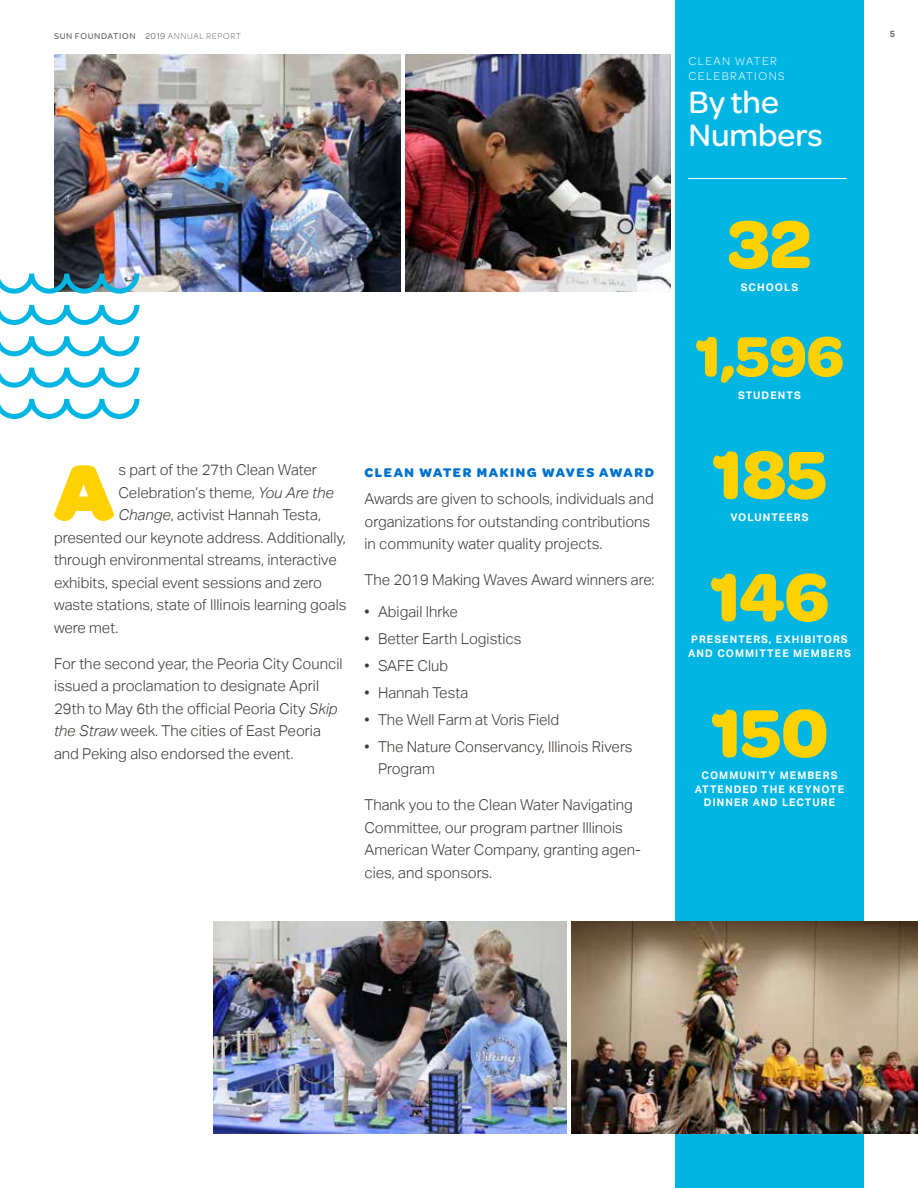
<style>
.page{position:relative;width:918px;height:1188px;background:#fff}
.page>*{position:absolute;margin:0;border:0;box-sizing:border-box;transform-origin:0 0}
.t1{font:900 84.3px "Omnes";color:#ffd100}
.t2{font:700 72px "Omnes";color:#ffd100}
.t3{font:700 60px "Omnes";color:#ffd100}
.t4{font:500 33px/33px "Omnes";color:#fff}
.t5{font:300 15px/22.5px "Aktiv Grotesk";color:#3d3935}
.t6{font:700 13.5px "Omnes";letter-spacing:.12em;color:#0072ce}
.t7{font:300 12px/15px "Omnes";letter-spacing:.12em;color:#fff}
.t8{font:700 10.5px/13.5px "Aktiv Grotesk";letter-spacing:.1em;color:#fff}
.t9{font:500 9px "Omnes";letter-spacing:.07em;color:#3d3935}
.t10{font:700 9px "Aktiv Grotesk";color:#3d3935}
.s1{font-weight:400}
.s2{font-weight:300}
.s3{font-style:italic}
</style>
<div class="page">
<div style="left:675px;top:0;width:189px;height:1188px;background:#00b5e2"></div>
<img style="left:572px;top:922px;width:346px;height:212px">
<img style="left:214px;top:922px;width:353px;height:212px">
<img style="left:54px;top:54px;width:347px;height:238px">
<img style="left:405px;top:54px;width:265px;height:238px">
<hr style="left:688px;top:178px;width:158px;height:1px;background:#fff">
<svg style="left:0;top:274px;width:139px;height:20px"></svg>
<svg style="left:0;top:305px;width:140px;height:20px"></svg>
<svg style="left:0;top:336px;width:140px;height:20px"></svg>
<svg style="left:0;top:368px;width:140px;height:20px"></svg>
<svg style="left:0;top:399px;width:140px;height:20px"></svg>
<p class="t9" style="left:54px;top:29px;width:189px">SUN FOUNDATION <span class="s1">2019</span> <span class="s2">ANNUAL REPORT</span></p>
<p class="t10" style="left:890px;top:28px;width:7px">5</p>
<p class="t7" style="left:689px;top:53px;width:98px">CLEAN WATER<br>CELEBRATIONS</p>
<h3 class="t4" style="left:688px;top:84px;width:136px">By the<br>Numbers</h3>
<h2 class="t2" style="left:728px;top:193px;width:85px">32</h2>
<p class="t8" style="left:741px;top:280px;width:59px">SCHOOLS</p>
<h1 class="t1" style="left:54px;top:431px;width:62px">A</h1>
<p class="t5" style="left:118px;top:459px;width:200px">s part of the 27th Clean Water</p>
<p class="t5" style="left:118px;top:481px;width:217px">Celebration’s theme, <span class="s3">You Are the</span></p>
<p class="t5" style="left:118px;top:504px;width:204px"><span class="s3">Change</span>, activist Hannah Testa,</p>
<p class="t5" style="left:54px;top:526px;width:293px">presented our keynote address. Additionally,</p>
<p class="t5" style="left:54px;top:549px;width:284px">through environmental streams, interactive</p>
<p class="t5" style="left:54px;top:571px;width:270px">exhibits, special event sessions and zero</p>
<p class="t5" style="left:54px;top:594px;width:294px">waste stations, state of Illinois learning goals</p>
<p class="t5" style="left:54px;top:616px;width:66px">were met.</p>
<p class="t5" style="left:54px;top:652px;width:290px">For the second year, the Peoria City Council issued a proclamation to designate April 29th to May 6th the official Peoria City <span class="s3">Skip the Straw</span> week. The cities of East Peoria and Peking also endorsed the event.</p>
<p class="t6" style="left:365px;top:463px;width:291px">CLEAN WATER MAKING WAVES AWARD</p>
<p class="t5" style="left:364px;top:488px;width:291px">Awards are given to schools, individuals and organizations for outstanding contributions in community water quality projects.</p>
<p class="t5" style="left:364px;top:569px;width:292px">The 2019 Making Waves Award winners are:</p>
<p class="t5" style="left:364px;top:600px;width:95px">• Abigail Ihrke</p>
<p class="t5" style="left:364px;top:627px;width:158px">• Better Earth Logistics</p>
<p class="t5" style="left:364px;top:654px;width:85px">• SAFE Club</p>
<p class="t5" style="left:364px;top:681px;width:105px">• Hannah Testa</p>
<p class="t5" style="left:364px;top:708px;width:196px">• The Well Farm at Voris Field</p>
<p class="t5" style="left:378px;top:735px;width:256px;text-indent:-14px">• The Nature Conservancy, Illinois Rivers<br>Program</p>
<p class="t5" style="left:364px;top:794px;width:278px">Thank you to the Clean Water Navigating Committee, our program partner Illinois American Water Company, granting agen&shy;cies, and sponsors.</p>
<h3 class="t3" style="left:695px;top:314px;width:150px">1,596</h3>
<p class="t8" style="left:738px;top:388px;width:64px">STUDENTS</p>
<h2 class="t2" style="left:712px;top:424px;width:117px">185</h2>
<p class="t8" style="left:730px;top:511px;width:80px">VOLUNTEERS</p>
<h2 class="t2" style="left:710px;top:546px;width:121px">146</h2>
<p class="t8" style="left:688px;top:633px;width:164px">PRESENTERS, EXHIBITORS<br>AND COMMITTEE MEMBERS</p>
<h2 class="t2" style="left:711px;top:682px;width:119px">150</h2>
<p class="t8" style="left:695px;top:783px;width:151px;text-align:center">ATTENDED THE KEYNOTE<br>DINNER AND LECTURE</p>
<p class="t8" style="left:702px;top:769px;width:137px">COMMUNITY MEMBERS</p>
</div>
